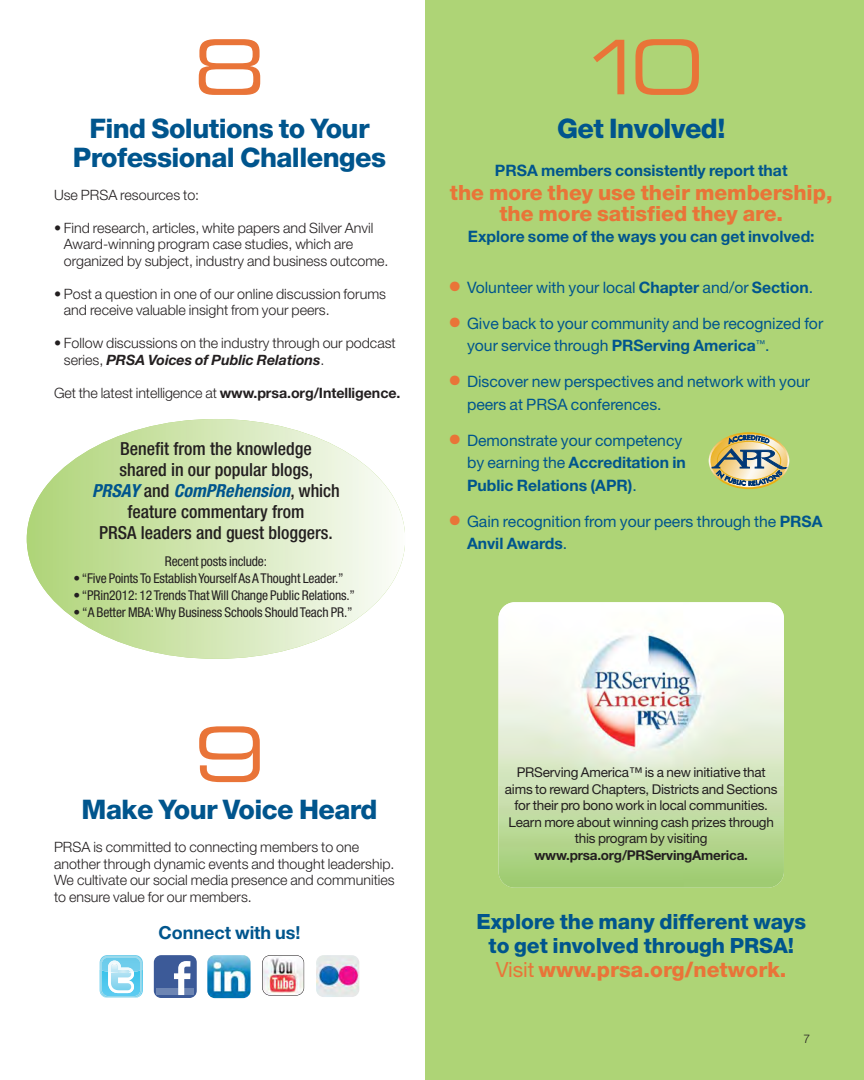
<style>
.page{position:relative;width:864px;height:1080px;background:#fff}
.page>*{position:absolute;margin:0;border:0;box-sizing:border-box;transform-origin:0 0}
.t1{font:75.3px "Eurostile Extended Two";color:#e97438}
.t2{font:800 27px/28.5px "Helvetica Neue";letter-spacing:-.02em;color:#00558d;text-align:center}
.t3{font:800 21px/24px "Helvetica Neue";letter-spacing:-.005em;color:#00558d;text-align:center}
.t4{font:800 21px/21px "Helvetica Neue";color:#e97438;text-align:center}
.t5{font:500 condensed 18px/21px "Helvetica Neue";color:#231f20;text-align:center}
.t6{font:700 18px "Helvetica Neue";color:#00558d}
.t7{font:15.75px/22.5px "Helvetica Neue";color:#00558d}
.t8{font:700 15.75px "Helvetica Neue";color:#00558d}
.t9{font:300 14.25px/16.5px "Helvetica Neue";color:#231f20}
.t10{font:13.5px/16.5px "Helvetica Neue";letter-spacing:-.015em;color:#231f20;text-align:center}
.t11{font:condensed 13.5px "Helvetica Neue";letter-spacing:-.01em;color:#231f20}
.t12{font:700 13.5px "Helvetica Neue";letter-spacing:-.015em;color:#231f20}
.t13{font:300 12px "Helvetica Neue";color:#231f20}
.s1{font-weight:700;font-style:italic}
.s2{font-weight:700}
.s3{font-size:27px;color:#e97438}
.s4{font-weight:700;font-style:italic;color:#00558d}
.s5{font-weight:400;color:#e97438}
.s6{color:#e97438}
</style>
<div class="page">
<div style="left:425px;top:0;width:439px;height:1080px;background:#aed476"></div>
<div style="left:27px;top:419px;width:378px;height:240px;background:linear-gradient(to right,#aed376,#fafcf8);border-radius:50%"></div>
<svg style="left:100px;top:955px;width:43px;height:43px"></svg>
<div style="left:154px;top:955px;width:43px;height:43px;background:#3c5a98;border-radius:2px"></div>
<div style="left:156px;top:989px;width:38px;height:6px;background:#6d85b3"></div>
<svg style="left:174px;top:961px;width:17px;height:34px"></svg>
<img style="left:207px;top:955px;width:44px;height:43px;border-radius:8px">
<img style="left:262px;top:955px;width:42px;height:40px;border-radius:8px">
<div style="left:262px;top:955px;width:42px;height:41px;border:1px solid #231f20;border-radius:8px"></div>
<img style="left:316px;top:955px;width:43px;height:42px;border-radius:8px">
<svg style="left:709px;top:432px;width:80px;height:57px"></svg>
<img style="left:499px;top:602px;width:285px;height:286px;border-radius:16px">
<h1 class="t1" style="left:193px;top:40px;width:74px">8</h1>
<h1 class="t1" style="left:579px;top:40px;width:126px">10</h1>
<h2 class="t2" style="left:557px;top:116px;width:170px">Get Involved!</h2>
<h2 class="t2" style="left:73px;top:117px;width:315px">Find Solutions to Your<br>Professional Challenges</h2>
<p class="t9" style="left:54px;top:188px;width:147px">Use PRSA resources to:</p>
<p class="t9" style="left:64px;top:221px;width:326px;text-indent:-10px">• Find research, articles, white papers and Silver Anvil<br>Award-winning program case studies, which are organized by subject, industry and business outcome.</p>
<p class="t9" style="left:64px;top:287px;width:324px;text-indent:-10px">• Post a question in one of our online discussion forums and receive valuable insight from your peers.</p>
<p class="t9" style="left:64px;top:336px;width:333px;text-indent:-10px">• Follow discussions on the industry through our podcast series, <span class="s1">PRSA Voices of Public Relations</span>.</p>
<p class="t9" style="left:54px;top:386px;width:348px">Get the latest intelligence at <span class="s2">www.prsa.org/Intelligence.</span></p>
<p class="t8" style="left:495px;top:165px;width:294px">PRSA members consistently report that</p>
<h3 class="t4" style="left:450px;top:184px;width:384px">the more they use their membership, the more satisfied they are.</h3>
<p class="t8" style="left:468px;top:231px;width:348px">Explore some of the ways you can get involved:</p>
<p class="t7" style="left:448px;top:278px;width:367px"><span class="s3">•</span> Volunteer with your local <span class="s2">Chapter</span> and/or <span class="s2">Section</span>.</p>
<p class="t7" style="left:467px;top:314px;width:358px;text-indent:-19px"><span class="s3">•</span> Give back to your community and be recognized for your service through <span class="s2">PRServing America</span><sup>™</sup>.</p>
<p class="t7" style="left:467px;top:372px;width:345px;text-indent:-19px"><span class="s3">•</span> Discover new perspectives and network with your peers at PRSA conferences.</p>
<p class="t7" style="left:467px;top:431px;width:220px;text-indent:-19px"><span class="s3">•</span> Demonstrate your competency by earning the <span class="s2">Accreditation in<br>Public Relations (APR)</span>.</p>
<p class="t7" style="left:467px;top:512px;width:357px;text-indent:-19px"><span class="s3">•</span> Gain recognition from your peers through the <span class="s2">PRSA<br>Anvil Awards</span>.</p>
<p class="t5" style="left:92px;top:439px;width:249px">Benefit from the knowledge<br>shared in our popular blogs,<br><span class="s4">PRSAY</span> a n d <span class="s4">ComPRehension</span>, w h i c h feature commentary from<br>PRSA leaders and guest bloggers.</p>
<p class="t11" style="left:165px;top:556px;width:104px">Recent posts include:</p>
<p class="t11" style="left:74px;top:573px;width:272px">• “Five Points To Establish Yourself As A Thought Leader.”</p>
<p class="t11" style="left:74px;top:590px;width:283px">• “PRin2012: 12 Trends That Will Change Public Relations.”</p>
<p class="t11" style="left:74px;top:608px;width:281px">• “A Better MBA: Why Business Schools Should Teach PR.”</p>
<h1 class="t1" style="left:193px;top:727px;width:74px">9</h1>
<h2 class="t2" style="left:82px;top:798px;width:297px">Make Your Voice Heard</h2>
<p class="t9" style="left:54px;top:840px;width:342px">PRSA is committed to connecting members to one another through dynamic events and thought leadership.<br>We cultivate our social media presence and communities to ensure value for our members.</p>
<p class="t6" style="left:159px;top:926px;width:143px">Connect with us!</p>
<p class="t10" style="left:505px;top:766px;width:274px">PRServing America™ is a new initiative that aims to reward Chapters, Districts and Sections for their pro bono work in local communities.<br>Learn more about winning cash prizes through this program by visiting</p>
<p class="t12" style="left:535px;top:850px;width:215px">www.prsa.org/PRServingAmerica.</p>
<h3 class="t3" style="left:476px;top:911px;width:331px">Explore the many different ways to get involved through PRSA!<br><span class="s5">Visit</span> <span class="s6">www.prsa.org/network.</span></h3>
<p class="t13" style="left:803px;top:1034px;width:8px">7</p>
</div>
